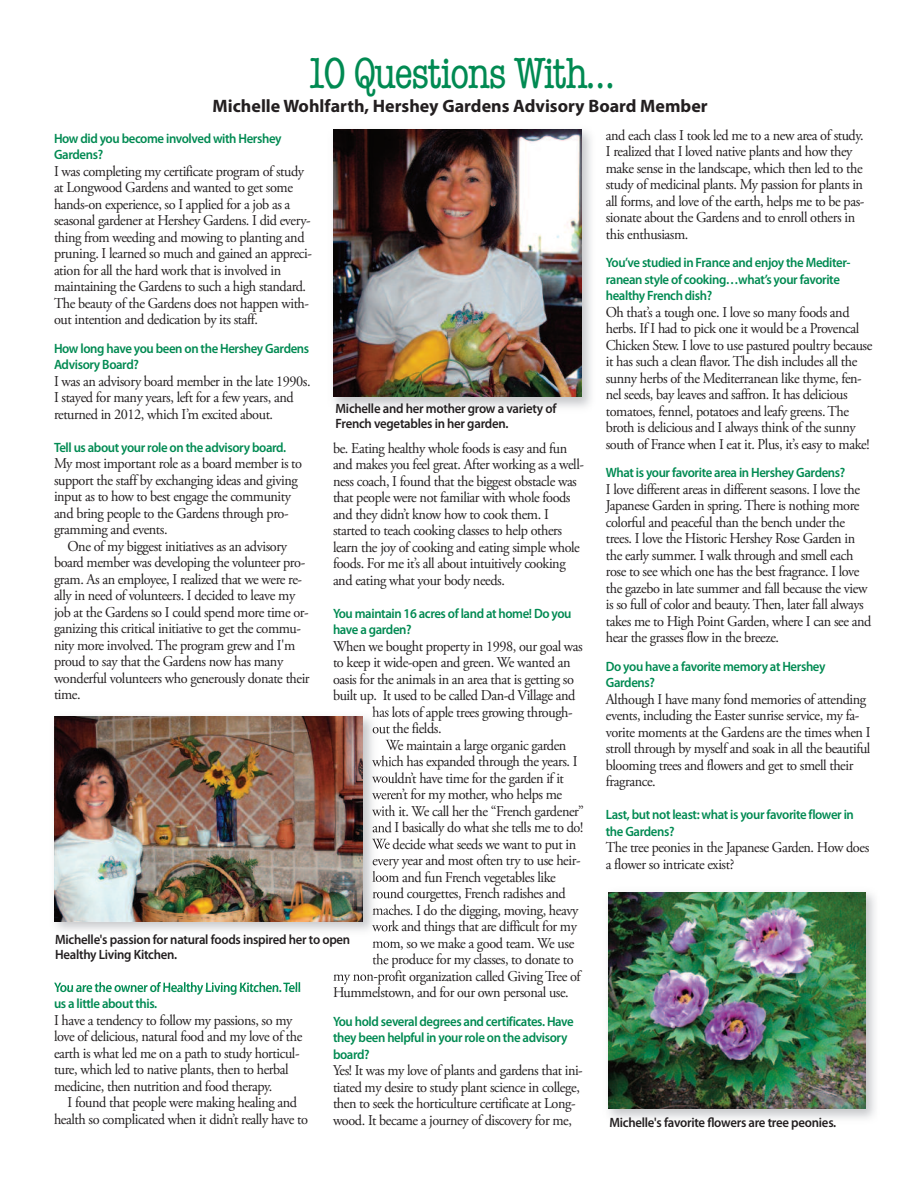
<style>
.page{position:relative;width:918px;height:1188px;background:#fff}
.page>*{position:absolute;margin:0;border:0;box-sizing:border-box;transform-origin:0 0}
.t1{font:condensed 45px "American Typewriter";letter-spacing:-.04em;color:#008a52}
.t2{font:700 18px "Myriad Pro";color:#231f20}
.t3{font:15px/16.5px "Adobe Garamond Pro";letter-spacing:-.03em;color:#231f20;scale:.95 1}
.t4{font:600 13.5px/16.5px "Myriad Pro";letter-spacing:-.03em;color:#008a52;scale:.95 1}
.t5{font:600 13.5px/15px "Myriad Pro";letter-spacing:-.02em;color:#231f20;scale:.95 1}
</style>
<div class="page">
<img style="left:333px;top:129px;width:258px;height:279px">
<img style="left:334px;top:129px;width:248px;height:267px">
<img style="left:609px;top:892px;width:266px;height:227px">
<img style="left:608px;top:892px;width:257px;height:217px">
<img style="left:54px;top:716px;width:337px;height:273px">
<img style="left:54px;top:982px;width:94px;height:7px">
<img style="left:372px;top:710px;width:17px;height:7px">
<img style="left:373px;top:725px;width:18px;height:9px">
<svg style="left:386px;top:740px;width:5px;height:10px"></svg>
<img style="left:372px;top:755px;width:19px;height:11px">
<img style="left:372px;top:775px;width:19px;height:8px">
<img style="left:372px;top:792px;width:19px;height:7px">
<img style="left:372px;top:805px;width:19px;height:11px">
<img style="left:373px;top:821px;width:18px;height:12px">
<img style="left:372px;top:838px;width:19px;height:11px">
<img style="left:373px;top:859px;width:18px;height:7px">
<img style="left:372px;top:871px;width:19px;height:11px">
<img style="left:373px;top:891px;width:18px;height:8px">
<img style="left:373px;top:907px;width:18px;height:8px">
<img style="left:372px;top:923px;width:19px;height:8px">
<img style="left:373px;top:941px;width:18px;height:8px">
<img style="left:373px;top:953px;width:16px;height:13px">
<img style="left:333px;top:974px;width:44px;height:10px">
<img style="left:334px;top:987px;width:38px;height:2px">
<img style="left:55px;top:716px;width:307px;height:205px">
<h1 class="t1" style="left:305px;top:39px;width:311px">10 Questions With…</h1>
<p class="t2" style="left:213px;top:99px;width:497px">Michelle Wohlfarth, Hershey Gardens Advisory Board Member</p>
<p class="t4" style="left:54px;top:131px;width:241px">How did you become involved with Hershey<br>Gardens?</p>
<p class="t3" style="left:54px;top:164px;width:273px">I was completing my certificate program of study at Longwood Gardens and wanted to get some hands-on experience, so I applied for a job as a seasonal gardener at Hershey Gardens. I did every&shy;thing from weeding and mowing to planting and pruning. I learned so much and gained an appreci&shy;ation for all the hard work that is involved in maintaining the Gardens to such a high standard.<br>The beauty of the Gardens does not happen with&shy;out intention and dedication by its staff.</p>
<p class="t4" style="left:54px;top:341px;width:270px">How long have you been on the Hershey Gardens<br>Advisory Board?</p>
<p class="t3" style="left:54px;top:374px;width:272px">I was an advisory board member in the late 1990s.<br>I stayed for many years, left for a few years, and returned in 2012, which I’m excited about.</p>
<p class="t4" style="left:54px;top:440px;width:246px">Tell us about your role on the advisory board.</p>
<p class="t3" style="left:54px;top:457px;width:263px">My most important role as a board member is to support the staff by exchanging ideas and giving input as to how to best engage the community and bring people to the Gardens through pro&shy;gramming and events.</p>
<p class="t3" style="left:54px;top:539px;width:271px;text-indent:13px">One of my biggest initiatives as an advisory board member was developing the volunteer pro&shy;gram. As an employee, I realized that we were re&shy;ally in need of volunteers. I decided to leave my job at the Gardens so I could spend more time or&shy;ganizing this critical initiative to get the commu&shy;nity more involved. The program grew and I'm proud to say that the Gardens now has many wonderful volunteers who generously donate their time.</p>
<p class="t5" style="left:336px;top:402px;width:234px">Michelle and her mother grow a variety of<br>French vegetables in her garden.</p>
<p class="t3" style="left:333px;top:441px;width:266px">be. Eating healthy whole foods is easy and fun and makes you feel great. After working as a well&shy;ness coach, I found that the biggest obstacle was that people were not familiar with whole foods and they didn’t know how to cook them. I started to teach cooking classes to help others learn the joy of cooking and eating simple whole foods. For me it’s all about intuitively cooking and eating what your body needs.</p>
<p class="t4" style="left:333px;top:606px;width:253px">You maintain 16 acres of land at home! Do you have a garden?</p>
<p class="t3" style="left:333px;top:639px;width:264px">When we bought property in 1998, our goal was</p>
<p class="t3" style="left:333px;top:655px;width:252px">to keep it wide-open and green. We wanted an</p>
<p class="t3" style="left:333px;top:672px;width:255px">oasis for the animals in an area that is getting so</p>
<p class="t3" style="left:333px;top:688px;width:257px">built up. It used to be called Dan-d Village and</p>
<p class="t3" style="left:372px;top:705px;width:213px">has lots of apple trees growing through-</p>
<p class="t3" style="left:372px;top:721px;width:75px">out the fields.</p>
<p class="t3" style="left:386px;top:738px;width:192px">We maintain a large organic garden</p>
<p class="t3" style="left:372px;top:754px;width:218px">which has expanded through the years. I</p>
<p class="t3" style="left:372px;top:771px;width:203px">wouldn’t have time for the garden if it</p>
<p class="t3" style="left:372px;top:787px;width:202px">weren’t for my mother, who helps me</p>
<p class="t3" style="left:372px;top:804px;width:225px">with it. We call her the “French gardener”</p>
<p class="t3" style="left:372px;top:820px;width:224px">and I basically do what she tells me to do!</p>
<p class="t3" style="left:372px;top:837px;width:216px">We decide what seeds we want to put in</p>
<p class="t3" style="left:372px;top:853px;width:221px">every year and most often try to use heir-</p>
<p class="t3" style="left:372px;top:870px;width:195px">loom and fun French vegetables like</p>
<p class="t3" style="left:372px;top:886px;width:205px">round courgettes, French radishes and</p>
<p class="t3" style="left:372px;top:903px;width:219px">maches. I do the digging, moving, heavy</p>
<p class="t3" style="left:372px;top:919px;width:217px">work and things that are difficult for my</p>
<p class="t3" style="left:372px;top:936px;width:214px">mom, so we make a good team. We use</p>
<p class="t3" style="left:372px;top:952px;width:214px">the produce for my classes, to donate to</p>
<p class="t3" style="left:333px;top:969px;width:262px">my non-profit organization called Giving Tree of</p>
<p class="t3" style="left:333px;top:985px;width:250px">Hummelstown, and for our own personal use.</p>
<p class="t4" style="left:333px;top:1014px;width:255px">You hold several degrees and certificates. Have they been helpful in your role on the advisory board?</p>
<p class="t3" style="left:333px;top:1063px;width:265px">Yes! It was my love of plants and gardens that ini&shy;tiated my desire to study plant science in college, then to seek the horticulture certificate at Long&shy;wood. It became a journey of discovery for me,</p>
<p class="t5" style="left:55px;top:933px;width:312px">Michelle's passion for natural foods inspired her to open<br>Healthy Living Kitchen.</p>
<p class="t4" style="left:54px;top:980px;width:262px">You are the owner of Healthy Living Kitchen.Tell us a little about this.</p>
<p class="t3" style="left:54px;top:1013px;width:263px">I have a tendency to follow my passions, so my love of delicious, natural food and my love of the earth is what led me on a path to study horticul&shy;ture, which led to native plants, then to herbal medicine, then nutrition and food therapy.</p>
<p class="t3" style="left:54px;top:1096px;width:269px;text-align:center">I found that people were making healing and health so complicated when it didn’t really have to</p>
<p class="t3" style="left:606px;top:128px;width:274px">and each class I took led me to a new area of study.<br>I realized that I loved native plants and how they make sense in the landscape, which then led to the study of medicinal plants. My passion for plants in all forms, and love of the earth, helps me to be pas&shy;sionate about the Gardens and to enroll others in this enthusiasm.</p>
<p class="t4" style="left:606px;top:255px;width:259px">You’ve studied in France and enjoy the Mediter&shy;ranean style of cooking…what’s your favorite healthy French dish?</p>
<p class="t3" style="left:606px;top:305px;width:282px">Oh that’s a tough one. I love so many foods and herbs. If I had to pick one it would be a Provencal Chicken Stew. I love to use pastured poultry because it has such a clean flavor. The dish includes all the sunny herbs of the Mediterranean like thyme, fen&shy;nel seeds, bay leaves and saffron. It has delicious tomatoes, fennel, potatoes and leafy greens. The broth is delicious and I always think of the sunny south of France when I eat it. Plus, it’s easy to make!</p>
<p class="t4" style="left:606px;top:465px;width:254px">What is your favorite area in Hershey Gardens?</p>
<p class="t3" style="left:606px;top:482px;width:281px">I love different areas in different seasons. I love the Japanese Garden in spring. There is nothing more colorful and peaceful than the bench under the trees. I love the Historic Hershey Rose Garden in the early summer. I walk through and smell each rose to see which one has the best fragrance. I love the gazebo in late summer and fall because the view is so full of color and beauty. Then, later fall always takes me to High Point Garden, where I can see and hear the grasses flow in the breeze.</p>
<p class="t4" style="left:606px;top:659px;width:233px">Do you have a favorite memory at Hershey<br>Gardens?</p>
<p class="t3" style="left:606px;top:692px;width:280px">Although I have many fond memories of attending events, including the Easter sunrise service, my fa&shy;vorite moments at the Gardens are the times when I stroll through by myself and soak in all the beautiful blooming trees and flowers and get to smell their fragrance.</p>
<p class="t4" style="left:606px;top:807px;width:263px">Last, but not least: what is your favorite flower in the Gardens?</p>
<p class="t3" style="left:606px;top:840px;width:279px">The tree peonies in the Japanese Garden. How does a flower so intricate exist?</p>
<p class="t5" style="left:609px;top:1116px;width:240px">Michelle's favorite flowers are tree peonies.</p>
</div>
